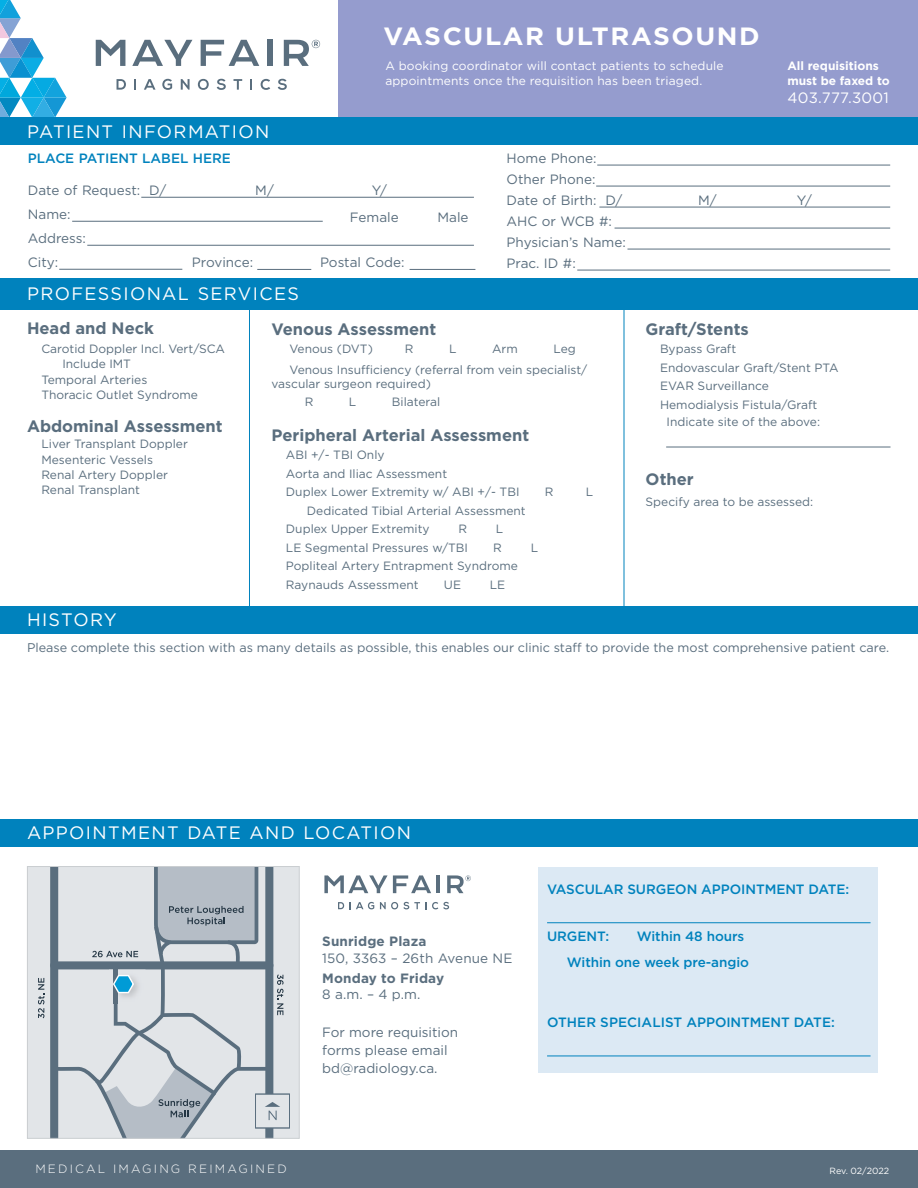
<style>
.page{position:relative;width:918px;height:1188px;background:#fff}
.page>*{position:absolute;margin:0;border:0;box-sizing:border-box;transform-origin:0 0}
.t1{font:700 24.9px "Gotham";letter-spacing:.06em;color:#fff;scale:1.05 1}
.t2{font:18px "Gotham";letter-spacing:.075em;color:#fff}
.t3{font:700 16.5px "Gotham";color:#5a6e7e}
.t4{font:15px "Gotham";letter-spacing:.02em;color:#fff}
.t5{font:13.5px/21px "Gotham";color:#5a6e7e}
.t6{font:500 13.5px/26.7px "Gotham";letter-spacing:-.005em;color:#0082bd}
.t7{font:700 13.5px "Gotham";letter-spacing:.01em;color:#5a6e7e}
.t8{font:12.6px "Gotham";color:#5a6e7e}
.t9{font:12px/18.6px "Gotham";color:#5a6e7e}
.t10{font:12px/14.4px "Gotham";letter-spacing:.01em;color:#fff}
.t11{font:700 12px/14.4px "Gotham";color:#fff}
.t12{font:300 12px "Gotham";letter-spacing:.18em;color:#fff}
.t13{font:9px "Gotham";letter-spacing:-.01em;color:#fff}
</style>
<div class="page">
<svg style="left:324px;top:875px;width:107px;height:18px"></svg>
<hr style="left:436px;top:875px;width:4px;height:18px;background:#5a6e7e">
<svg style="left:338px;top:902px;width:6px;height:7px"></svg>
<svg style="left:350px;top:902px;width:24px;height:7px"></svg>
<svg style="left:380px;top:902px;width:69px;height:7px"></svg>
<svg style="left:447px;top:875px;width:24px;height:18px"></svg>
<svg style="left:96px;top:40px;width:29px;height:26px"></svg>
<svg style="left:132px;top:40px;width:60px;height:26px"></svg>
<svg style="left:201px;top:40px;width:58px;height:26px"></svg>
<div style="left:267px;top:40px;width:5px;height:26px;background:#5a6e7e"></div>
<svg style="left:117px;top:79px;width:9px;height:11px"></svg>
<svg style="left:134px;top:79px;width:2px;height:11px"></svg>
<svg style="left:144px;top:79px;width:12px;height:11px"></svg>
<svg style="left:162px;top:79px;width:10px;height:11px"></svg>
<svg style="left:181px;top:79px;width:9px;height:11px"></svg>
<svg style="left:198px;top:79px;width:11px;height:11px"></svg>
<svg style="left:217px;top:79px;width:9px;height:11px"></svg>
<svg style="left:234px;top:79px;width:8px;height:11px"></svg>
<svg style="left:250px;top:79px;width:2px;height:11px"></svg>
<svg style="left:261px;top:79px;width:9px;height:11px"></svg>
<svg style="left:278px;top:79px;width:9px;height:11px"></svg>
<svg style="left:284px;top:40px;width:36px;height:26px"></svg>
<div style="left:539px;top:867px;width:339px;height:206px;background:#dce9f4"></div>
<div style="left:0;top:1151px;width:918px;height:37px;background:#5a6e7e"></div>
<div style="left:0;top:278px;width:918px;height:32px;background:#0082bd"></div>
<div style="left:0;top:606px;width:918px;height:28px;background:#0082bd"></div>
<div style="left:0;top:819px;width:918px;height:28px;background:#0082bd"></div>
<hr style="left:249px;top:302px;width:1px;height:305px;background:#0082bd">
<hr style="left:624px;top:302px;width:1px;height:314px;background:#0082bd">
<div style="left:338px;top:0;width:580px;height:140px;background:#959cce"></div>
<hr style="left:547px;top:922px;width:324px;height:1px;background:#0082bd">
<hr style="left:547px;top:1056px;width:324px;height:1px;background:#0082bd">
<hr style="left:666px;top:447px;width:225px;height:1px;background:#5a6e7e">
<svg style="left:0;top:0;width:67px;height:117px"></svg>
<div style="left:0;top:117px;width:918px;height:28px;background:#0082bd"></div>
<hr style="left:597px;top:165px;width:293px;height:1px;background:#5a6e7e">
<hr style="left:596px;top:186px;width:294px;height:1px;background:#5a6e7e">
<hr style="left:599px;top:207px;width:291px;height:1px;background:#5a6e7e">
<hr style="left:615px;top:228px;width:275px;height:1px;background:#5a6e7e">
<hr style="left:627px;top:249px;width:263px;height:1px;background:#5a6e7e">
<hr style="left:577px;top:270px;width:313px;height:1px;background:#5a6e7e">
<div style="left:27px;top:867px;width:272px;height:271px;background:#e2e5e8"></div>
<svg style="left:38px;top:978px;width:6px;height:40px"></svg>
<svg style="left:50px;top:868px;width:240px;height:269px"></svg>
<div style="left:27px;top:866px;width:273px;height:273px;border:1px solid #caced1"></div>
<hr style="left:141px;top:197px;width:333px;height:1px;background:#5a6e7e">
<hr style="left:72px;top:221px;width:251px;height:1px;background:#5a6e7e">
<hr style="left:87px;top:245px;width:387px;height:1px;background:#5a6e7e">
<hr style="left:59px;top:269px;width:123px;height:1px;background:#5a6e7e">
<hr style="left:257px;top:269px;width:54px;height:1px;background:#5a6e7e">
<hr style="left:410px;top:269px;width:65px;height:1px;background:#5a6e7e">
<h2 class="t2" style="left:27px;top:120px;width:244px">PATIENT INFORMATION</h2>
<h1 class="t1" style="left:384px;top:20px;width:360px">VASCULAR ULTRASOUND</h1>
<p class="t10" style="left:385px;top:59px;width:340px">A booking coordinator will contact patients to schedule appointments once the requisition has been triaged.</p>
<p class="t11" style="left:787px;top:59px;width:104px">All requisitions must be faxed to</p>
<p class="t4" style="left:787px;top:88px;width:103px">403.777.3001</p>
<p class="t6" style="left:28px;top:145px;width:205px">PLACE PATIENT LABEL HERE</p>
<p class="t5" style="left:28px;top:179px;width:140px">Date of Request: D/</p>
<p class="t5" style="left:255px;top:179px;width:20px">M/</p>
<p class="t5" style="left:372px;top:179px;width:17px">Y/</p>
<p class="t5" style="left:28px;top:203px;width:44px">Name:</p>
<p class="t5" style="left:350px;top:206px;width:50px">Female</p>
<p class="t5" style="left:437px;top:206px;width:33px">Male</p>
<p class="t5" style="left:28px;top:226px;width:60px;line-height:24px">Address:<br>City:</p>
<p class="t5" style="left:192px;top:251px;width:63px">Province:</p>
<p class="t5" style="left:320px;top:251px;width:86px">Postal Code:</p>
<h2 class="t2" style="left:27px;top:283px;width:273px">PROFESSIONAL SERVICES</h2>
<p class="t5" style="left:507px;top:147px;width:117px">Home Phone:<br>Other Phone:<br>Date of Birth: D/</p>
<p class="t5" style="left:507px;top:210px;width:121px">AHC or WCB #:<br>Physician’s Name:<br>Prac. ID #:</p>
<h3 class="t3" style="left:27px;top:318px;width:128px">Head and Neck</h3>
<p class="t9" style="left:41px;top:339px;width:185px">Carotid Doppler Incl. Vert/SCA</p>
<p class="t9" style="left:62px;top:354px;width:70px">Include IMT</p>
<p class="t9" style="left:41px;top:370px;width:107px">Temporal Arteries</p>
<p class="t9" style="left:41px;top:385px;width:158px">Thoracic Outlet Syndrome</p>
<h3 class="t3" style="left:27px;top:415px;width:197px">Abdominal Assessment</h3>
<p class="t9" style="left:41px;top:436px;width:148px;line-height:15.3px">Liver Transplant Doppler<br>Mesenteric Vessels<br>Renal Artery Doppler<br>Renal Transplant</p>
<h2 class="t2" style="left:27px;top:608px;width:91px">HISTORY</h2>
<h3 class="t3" style="left:272px;top:318px;width:166px">Venous Assessment</h3>
<p class="t9" style="left:290px;top:340px;width:85px">Venous (DVT)</p>
<p class="t9" style="left:405px;top:340px;width:10px">R</p>
<p class="t9" style="left:449px;top:340px;width:9px">L</p>
<p class="t9" style="left:492px;top:340px;width:27px">Arm</p>
<p class="t9" style="left:290px;top:339px;width:299px;line-height:20.7px;text-indent:264px">Leg<br>Venous Insufficiency (referral from vein specialist/</p>
<p class="t9" style="left:305px;top:374px;width:128px;text-indent:-33px">vascular surgeon required)<br>R</p>
<p class="t9" style="left:349px;top:392px;width:9px">L</p>
<p class="t9" style="left:392px;top:392px;width:50px">Bilateral</p>
<h3 class="t3" style="left:272px;top:424px;width:259px">Peripheral Arterial Assessment</h3>
<p class="t9" style="left:286px;top:445px;width:235px">ABI +/- TBI Only<br>Aorta and Iliac Assessment<br>Duplex Lower Extremity w/ ABI +/- TBI</p>
<p class="t9" style="left:545px;top:482px;width:10px">R</p>
<p class="t9" style="left:586px;top:482px;width:9px">L</p>
<p class="t9" style="left:286px;top:501px;width:241px;text-indent:21px">Dedicated Tibial Arterial Assessment<br>Duplex Upper Extremity</p>
<p class="t9" style="left:458px;top:519px;width:10px">R</p>
<p class="t9" style="left:496px;top:519px;width:9px">L</p>
<p class="t9" style="left:286px;top:538px;width:184px">LE Segmental Pressures w/TBI</p>
<p class="t9" style="left:493px;top:538px;width:10px">R</p>
<p class="t9" style="left:531px;top:538px;width:9px">L</p>
<p class="t9" style="left:286px;top:557px;width:234px">Popliteal Artery Entrapment Syndrome<br>Raynauds Assessment</p>
<p class="t9" style="left:444px;top:575px;width:19px">UE</p>
<p class="t9" style="left:490px;top:575px;width:17px">LE</p>
<p class="t5" style="left:698px;top:189px;width:20px">M/</p>
<p class="t5" style="left:797px;top:189px;width:17px">Y/</p>
<h3 class="t3" style="left:646px;top:318px;width:105px">Graft/Stents</h3>
<p class="t9" style="left:660px;top:340px;width:180px">Bypass Graft<br>Endovascular Graft/Stent PTA<br>EVAR Surveillance<br>Hemodialysis Fistula/Graft</p>
<p class="t9" style="left:667px;top:412px;width:155px">Indicate site of the above:</p>
<h3 class="t3" style="left:646px;top:468px;width:50px">Other</h3>
<p class="t9" style="left:646px;top:492px;width:169px">Specify area to be assessed:</p>
<p class="t8" style="left:27px;top:639px;width:864px">Please complete this section with as many details as possible, this enables our clinic staff to provide the most comprehensive patient care.</p>
<h2 class="t2" style="left:27px;top:822px;width:385px">APPOINTMENT DATE AND LOCATION</h2>
<p class="t7" style="left:322px;top:932px;width:106px">Sunridge Plaza</p>
<p class="t5" style="left:322px;top:947px;width:192px">150, 3363 – 26th Avenue NE</p>
<p class="t7" style="left:322px;top:970px;width:124px">Monday to Friday</p>
<p class="t5" style="left:322px;top:983px;width:100px">8 a.m. – 4 p.m.</p>
<p class="t5" style="left:322px;top:1023px;width:137px;line-height:18px">For more requisition forms please email bd@radiology.ca.</p>
<p class="t6" style="left:547px;top:875px;width:304px">VASCULAR SURGEON APPOINTMENT DATE:</p>
<p class="t6" style="left:547px;top:922px;width:64px">URGENT:</p>
<p class="t6" style="left:567px;top:922px;width:184px;text-indent:70px">Within 48 hours<br>Within one week pre-angio</p>
<p class="t6" style="left:547px;top:1008px;width:289px">OTHER SPECIALIST APPOINTMENT DATE:</p>
<p class="t12" style="left:35px;top:1161px;width:253px">MEDICAL IMAGING REIMAGINED</p>
<p class="t13" style="left:830px;top:1165px;width:61px">Rev. 02/2022</p>
</div>
